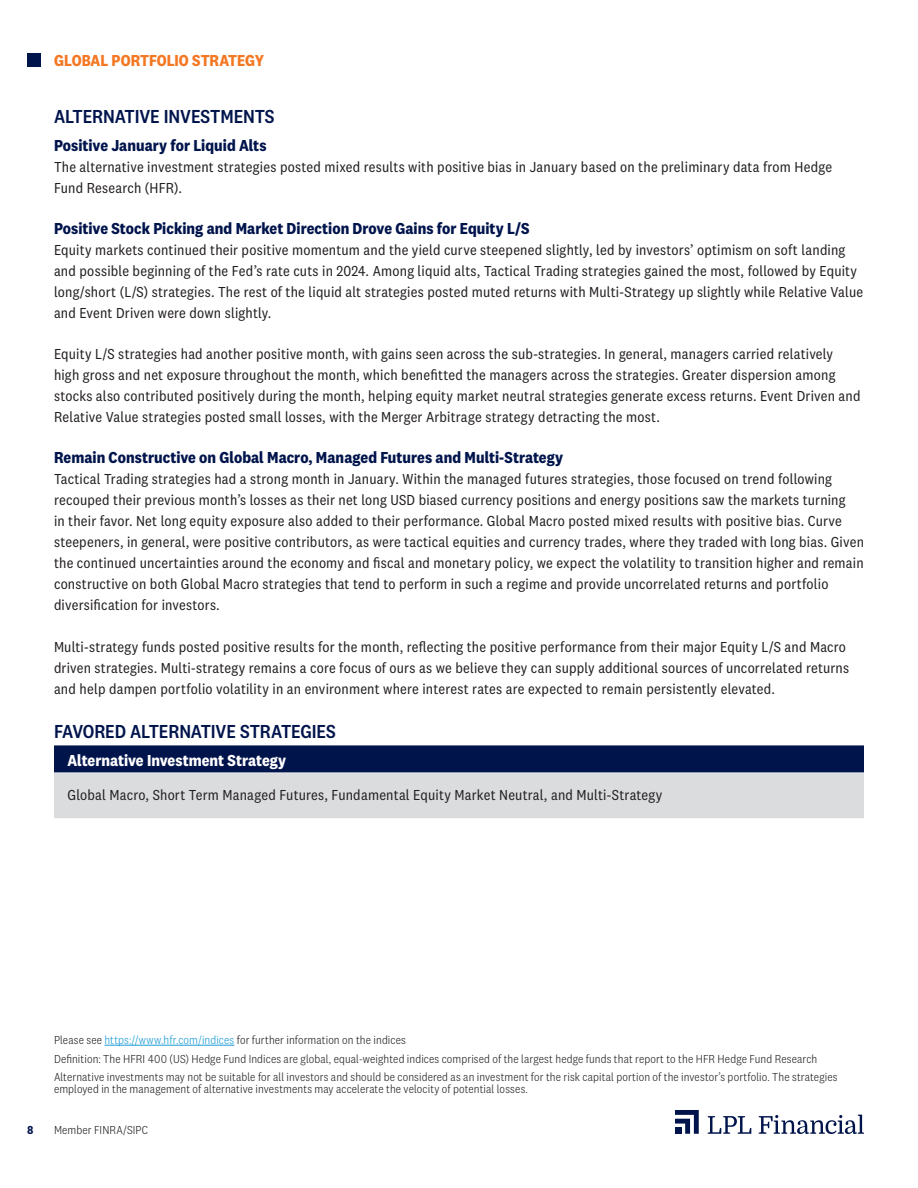
<style>
.page{position:relative;width:918px;height:1188px;background:#fff}
.page>*{position:absolute;margin:0;border:0;box-sizing:border-box;transform-origin:0 0}
.t1{font:500 19.5px "National 2 Narrow";letter-spacing:-.01em;color:#00144c}
.t2{font:700 16.5px "National 2 Narrow";color:#00144c}
.t3{font:700 16.5px "National 2 Narrow";color:#fff}
.t4{font:700 16.5px "National 2 Narrow";letter-spacing:-.005em;color:#f47723}
.t5{font:15px/21px "National 2 Narrow";letter-spacing:.015em;color:#231f20}
.t6{font:300 12px/18.8px "National 2 Narrow";letter-spacing:.01em;color:#231f20}
.t7{font:700 12px "National 2 Narrow";color:#00144c}
.s1{color:#1899d6}
</style>
<div class="page">
<div style="left:27px;top:54px;width:13px;height:13px;background:#00144c"></div>
<svg style="left:675px;top:1110px;width:24px;height:24px"></svg>
<div style="left:675px;top:1127px;width:6px;height:7px;background:#00144c"></div>
<svg style="left:708px;top:1116px;width:43px;height:18px"></svg>
<svg style="left:759px;top:1115px;width:105px;height:19px"></svg>
<div style="left:54px;top:745px;width:810px;height:27px;background:#00144c"></div>
<div style="left:54px;top:773px;width:810px;height:45px;background:#dbdcde"></div>
<hr style="left:104px;top:1045px;width:130px;height:1px;background:#1899d6">
<p class="t4" style="left:54px;top:50px;width:212px">GLOBAL PORTFOLIO STRATEGY</p>
<h1 class="t1" style="left:54px;top:105px;width:222px">ALTERNATIVE INVESTMENTS</h1>
<p class="t2" style="left:54px;top:135px;width:214px">Positive January for Liquid Alts</p>
<p class="t5" style="left:54px;top:156px;width:780px">The alternative investment strategies posted mixed results with positive bias in January based on the preliminary data from Hedge<br>Fund Research (HFR).</p>
<p class="t2" style="left:54px;top:219px;width:477px">Positive Stock Picking and Market Direction Drove Gains for Equity L/S</p>
<p class="t5" style="left:54px;top:239px;width:811px">Equity markets continued their positive momentum and the yield curve steepened slightly, led by investors’ optimism on soft landing and possible beginning of the Fed’s rate cuts in 2024. Among liquid alts, Tactical Trading strategies gained the most, followed by Equity long/short (L/S) strategies. The rest of the liquid alt strategies posted muted returns with Multi-Strategy up slightly while Relative Value and Event Driven were down slightly.</p>
<p class="t5" style="left:54px;top:343px;width:808px">Equity L/S strategies had another positive month, with gains seen across the sub-strategies. In general, managers carried relatively high gross and net exposure throughout the month, which benefitted the managers across the strategies. Greater dispersion among stocks also contributed positively during the month, helping equity market neutral strategies generate excess returns. Event Driven and Relative Value strategies posted small losses, with the Merger Arbitrage strategy detracting the most.</p>
<p class="t2" style="left:54px;top:448px;width:511px">Remain Constructive on Global Macro, Managed Futures and Multi-Strategy</p>
<p class="t5" style="left:54px;top:469px;width:812px">Tactical Trading strategies had a strong month in January. Within the managed futures strategies, those focused on trend following recouped their previous month’s losses as their net long USD biased currency positions and energy positions saw the markets turning<br>in their favor. Net long equity exposure also added to their performance. Global Macro posted mixed results with positive bias. Curve steepeners, in general, were positive contributors, as were tactical equities and currency trades, where they traded with long bias. Given the continued uncertainties around the economy and fiscal and monetary policy, we expect the volatility to transition higher and remain constructive on both Global Macro strategies that tend to perform in such a regime and provide uncorrelated returns and portfolio diversification for investors.</p>
<p class="t5" style="left:54px;top:636px;width:797px">Multi-strategy funds posted positive results for the month, reflecting the positive performance from their major Equity L/S and Macro driven strategies. Multi-strategy remains a core focus of ours as we believe they can supply additional sources of uncorrelated returns and help dampen portfolio volatility in an environment where interest rates are expected to remain persistently elevated.</p>
<h1 class="t1" style="left:54px;top:720px;width:283px">FAVORED ALTERNATIVE STRATEGIES</h1>
<p class="t3" style="left:68px;top:750px;width:220px">Alternative Investment Strategy</p>
<p class="t5" style="left:68px;top:784px;width:596px">Global Macro, Short Term Managed Futures, Fundamental Equity Market Neutral, and Multi-Strategy</p>
<p class="t6" style="left:54px;top:1030px;width:785px">Please see <span class="s1">https://www.hfr.com/indices</span> for further information on the indices<br>Definition: The HFRI 400 (US) Hedge Fund Indices are global, equal-weighted indices comprised of the largest hedge funds that report to the HFR Hedge Fund Research<br>Alternative investments may not be suitable for all investors and should be considered as an investment for the risk capital portion of the investor’s portfolio. The strategies</p>
<p class="t6" style="left:54px;top:1080px;width:475px">employed in the management of alternative investments may accelerate the velocity of potential losses.</p>
<p class="t7" style="left:27px;top:1123px;width:8px">8</p>
<p class="t6" style="left:54px;top:1120px;width:96px">Member FINRA/SIPC</p>
</div>
